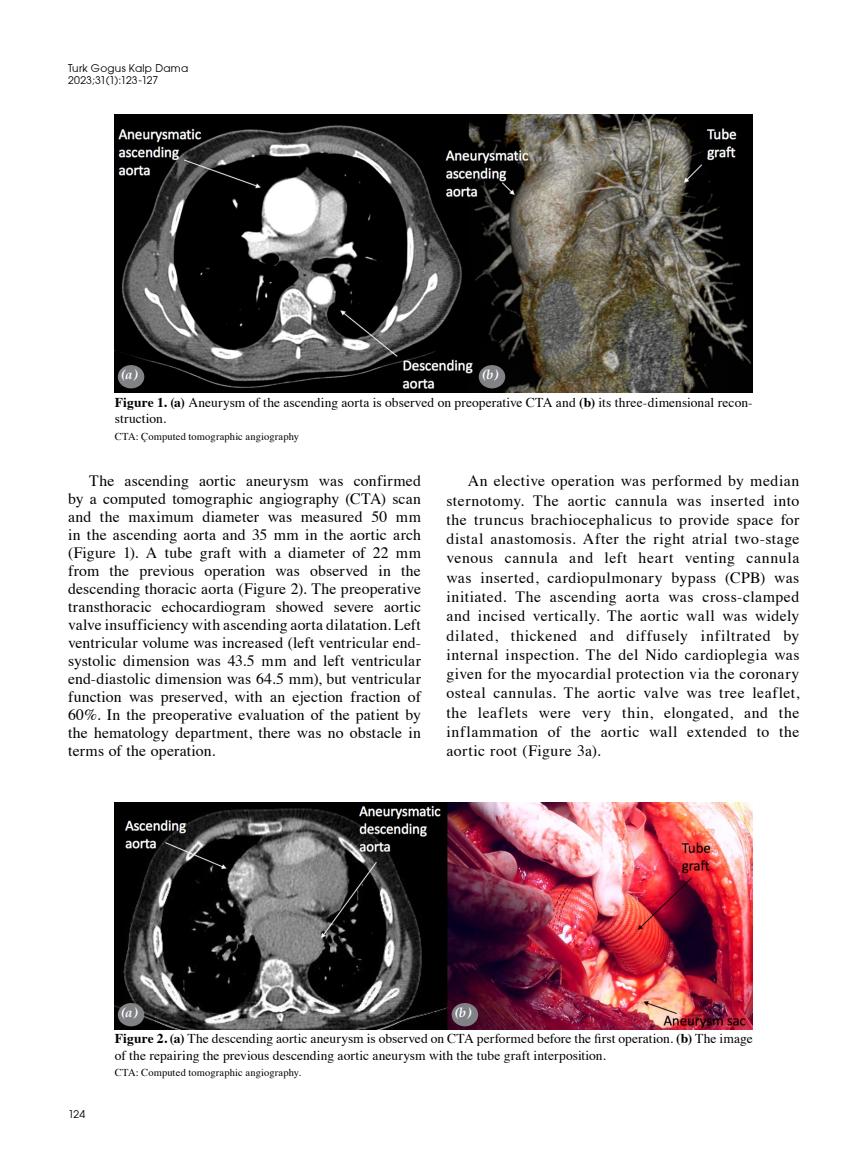
<style>
.page{position:relative;width:859px;height:1170px;background:#fff}
.page>*{position:absolute;margin:0;border:0;box-sizing:border-box;transform-origin:0 0}
.t1{font:15.75px/18px "Times";letter-spacing:.02em;color:#000;text-align:justify}
.t2{font:13.5px/16.5px "Times";letter-spacing:.005em;color:#000}
.t3{font:italic 700 13.5px "Palatino";color:#fff}
.t4{font:10.5px "Times";letter-spacing:.01em;color:#000}
.t5{font:10.5px/12.6px "Avant Garde";letter-spacing:.02em;color:#000}
.s1{font-weight:700}
</style>
<div class="page">
<img style="left:115px;top:115px;width:638px;height:277px">
<div style="left:118px;top:365px;width:26px;height:23px;background:#808285;border-radius:50%"></div>
<div style="left:479px;top:365px;width:26px;height:23px;background:#808285;border-radius:50%"></div>
<img style="left:115px;top:802px;width:638px;height:227px">
<div style="left:118px;top:1002px;width:26px;height:24px;background:#808285;border-radius:50%"></div>
<div style="left:452px;top:1002px;width:26px;height:24px;background:#808285;border-radius:50%"></div>
<p class="t5" style="left:68px;top:61px;width:122px">Turk Gogus Kalp Dama<br>2023;31(1):123-127</p>
<p class="t3" style="left:121px;top:363px;width:18px">(a)</p>
<p class="t3" style="left:482px;top:363px;width:17px">(b)</p>
<p class="t2" style="left:115px;top:393px;width:639px"><span class="s1">Figure 1. (a)</span> Aneurysm of the ascending aorta is observed on preoperative CTA and <span class="s1">(b)</span> its three-dimensional recon&shy;struction.</p>
<p class="t4" style="left:115px;top:426px;width:186px">CTA: Çomputed tomographic angiography</p>
<p class="t1" style="left:68px;top:470px;width:354px;text-indent:21px">The ascending aortic aneurysm was confirmed by a computed tomographic angiography (CTA) scan and the maximum diameter was measured 50 mm in the ascending aorta and 35 mm in the aortic arch (Figure 1). A tube graft with a diameter of 22 mm from the previous operation was observed in the descending thoracic aorta (Figure 2). The preoperative transthoracic echocardiogram showed severe aortic valve insufficiency with ascending aorta dilatation. Left ventricular volume was increased (left ventricular end&shy;systolic dimension was 43.5 mm and left ventricular end-diastolic dimension was 64.5 mm), but ventricular function was preserved, with an ejection fraction of 60%. In the preoperative evaluation of the patient by the hematology department, there was no obstacle in terms of the operation.</p>
<p class="t1" style="left:446px;top:470px;width:354px;line-height:19.4px;text-indent:21px">An elective operation was performed by median sternotomy. The aortic cannula was inserted into the truncus brachiocephalicus to provide space for distal anastomosis. After the right atrial two-stage venous cannula and left heart venting cannula was inserted, cardiopulmonary bypass (CPB) was initiated. The ascending aorta was cross-clamped and incised vertically. The aortic wall was widely dilated, thickened and diffusely infiltrated by internal inspection. The del Nido cardioplegia was given for the myocardial protection via the coronary osteal cannulas. The aortic valve was tree leaflet, the leaflets were very thin, elongated, and the inflammation of the aortic wall extended to the aortic root (Figure 3a).</p>
<p class="t3" style="left:121px;top:1001px;width:18px">(a)</p>
<p class="t3" style="left:455px;top:1001px;width:17px">(b)</p>
<p class="t5" style="left:68px;top:1107px;width:19px">124</p>
<p class="t2" style="left:115px;top:1029px;width:639px"><span class="s1">Figure 2. (a)</span> The descending aortic aneurysm is observed on CTA performed before the first operation. <span class="s1">(b)</span> The image of the repairing the previous descending aortic aneurysm with the tube graft interposition.</p>
<p class="t4" style="left:115px;top:1062px;width:188px">CTA: Computed tomographic angiography.</p>
</div>
